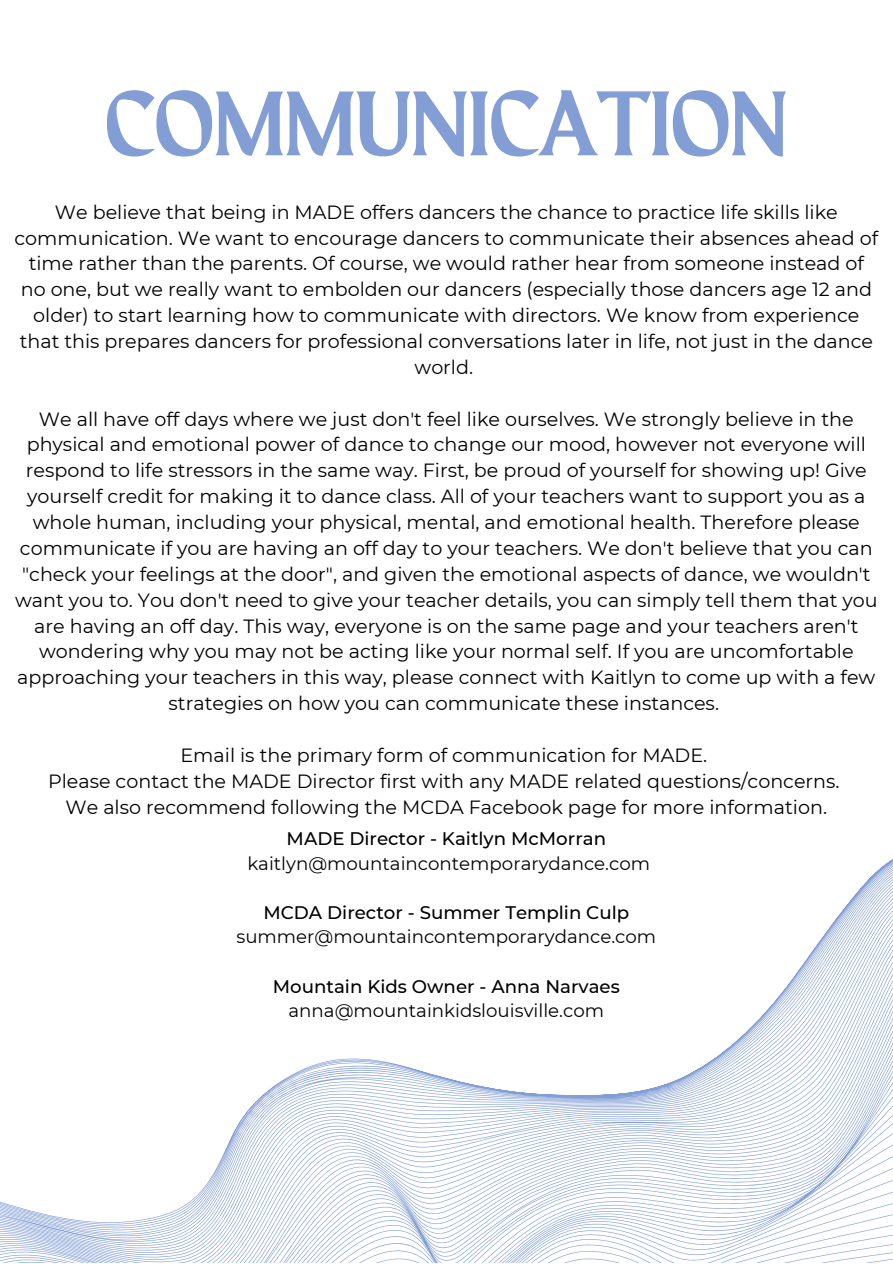
<style>
.page{position:relative;width:893px;height:1264px;background:#fff}
.page>*{position:absolute;margin:0;border:0;box-sizing:border-box;transform-origin:0 0}
.t1{font:91.65px "Maragsa Display";color:#839ed5}
.t2{font:19.05px/25.8px "Montserrat";color:#000;text-align:center}
.t3{font:18.15px "Montserrat";color:#000}
.t4{font:500 18.15px "Montserrat";color:#000}
</style>
<div class="page">
<svg style="left:0;top:859px;width:892px;height:403px"></svg>
<p class="t1" style="left:105px;top:84px;width:683px">COMMUNICATION</p>
<p class="t2" style="left:15px;top:199px;width:865px">We believe that being in MADE offers dancers the chance to practice life skills like communication. We want to encourage dancers to communicate their absences ahead of time rather than the parents. Of course, we would rather hear from someone instead of no one, but we really want to embolden our dancers (especially those dancers age 12 and older) to start learning how to communicate with directors. We know from experience that this prepares dancers for professional conversations later in life, not just in the dance world.</p>
<p class="t2" style="left:15px;top:406px;width:864px">We all have off days where we just don't feel like ourselves. We strongly believe in the physical and emotional power of dance to change our mood, however not everyone will respond to life stressors in the same way. First, be proud of yourself for showing up! Give yourself credit for making it to dance class. All of your teachers want to support you as a whole human, including your physical, mental, and emotional health. Therefore please communicate if you are having an off day to your teachers. We don't believe that you can "check your feelings at the door", and given the emotional aspects of dance, we wouldn't want you to. You don't need to give your teacher details, you can simply tell them that you are having an off day. This way, everyone is on the same page and your teachers aren't wondering why you may not be acting like your normal self. If you are uncomfortable approaching your teachers in this way, please connect with Kaitlyn to come up with a few strategies on how you can communicate these instances.</p>
<p class="t2" style="left:180px;top:742px;width:528px">Email is the primary form of communication for MADE.</p>
<p class="t2" style="left:48px;top:768px;width:793px">Please contact the MADE Director first with any MADE related questions/concerns.</p>
<p class="t2" style="left:66px;top:793px;width:763px">We also recommend following the MCDA Facebook page for more information.</p>
<p class="t4" style="left:286px;top:827px;width:321px">MADE Director - Kaitlyn McMorran</p>
<p class="t3" style="left:247px;top:852px;width:404px">kaitlyn@mountaincontemporarydance.com</p>
<p class="t4" style="left:263px;top:901px;width:367px">MCDA Director - Summer Templin Culp</p>
<p class="t3" style="left:236px;top:925px;width:421px">summer@mountaincontemporarydance.com</p>
<p class="t4" style="left:273px;top:975px;width:348px">Mountain Kids Owner - Anna Narvaes</p>
<p class="t3" style="left:288px;top:999px;width:317px">anna@mountainkidslouisville.com</p>
</div>
